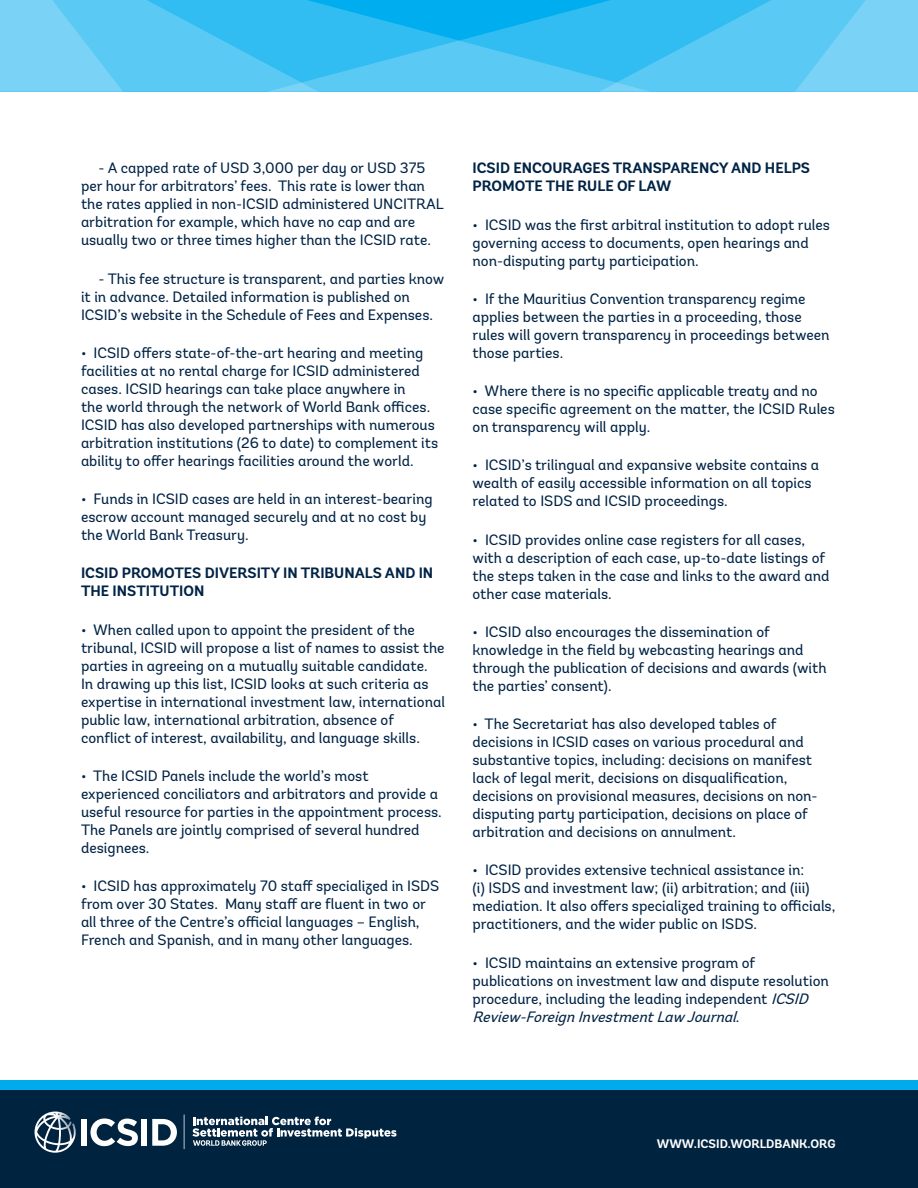
<style>
.page{position:relative;width:918px;height:1188px;background:#fff}
.page>*{position:absolute;margin:0;border:0;box-sizing:border-box;transform-origin:0 0}
.t1{font:15px/18px "Andes";color:#002345}
.t2{font:700 15px/18px "Andes";color:#002345}
.t3{font:700 12.3px "Andes";color:#fff}
.s1{font-style:italic}
</style>
<div class="page">
<svg style="left:319px;top:0;width:280px;height:92px;background:#34bdf1"></svg>
<svg style="left:599px;top:0;width:319px;height:92px;background:#58c8f4"></svg>
<svg style="left:0;top:0;width:319px;height:92px;background:#58c8f4"></svg>
<div style="left:0;top:1085px;width:918px;height:103px;background:#002340"></div>
<svg style="left:184px;top:1114px;width:1px;height:35px"></svg>
<div style="left:81px;top:1119px;width:6px;height:27px;background:#fff"></div>
<svg style="left:90px;top:1118px;width:48px;height:28px"></svg>
<div style="left:141px;top:1119px;width:6px;height:27px;background:#fff"></div>
<svg style="left:152px;top:1119px;width:25px;height:27px"></svg>
<svg style="left:192px;top:1117px;width:205px;height:29px"></svg>
<svg style="left:35px;top:1112px;width:41px;height:41px"></svg>
<div style="left:0;top:1080px;width:918px;height:9px;background:#00abec"></div>
<h2 class="t1" style="left:81px;top:159px;width:364px;text-indent:18px">- A capped rate of USD 3,000 per day or USD 375 per hour for arbitrators’ fees. This rate is lower than the rates applied in non-ICSID administered UNCITRAL arbitration for example, which have no cap and are usually two or three times higher than the ICSID rate.</h2>
<h2 class="t1" style="left:81px;top:269px;width:365px;text-indent:18px">- This fee structure is transparent, and parties know it in advance. Detailed information is published on<br>ICSID’s website in the Schedule of Fees and Expenses.</h2>
<h2 class="t1" style="left:81px;top:344px;width:359px">• ICSID offers state-of-the-art hearing and meeting facilities at no rental charge for ICSID administered cases. ICSID hearings can take place anywhere in<br>the world through the network of World Bank offices.<br>ICSID has also developed partnerships with numerous arbitration institutions (26 to date) to complement its ability to offer hearings facilities around the world.</h2>
<h2 class="t1" style="left:81px;top:490px;width:353px">• Funds in ICSID cases are held in an interest-bearing escrow account managed securely and at no cost by the World Bank Treasury.</h2>
<h2 class="t2" style="left:81px;top:565px;width:354px">ICSID PROMOTES DIVERSITY IN TRIBUNALS AND IN<br>THE INSTITUTION</h2>
<h2 class="t1" style="left:81px;top:620px;width:365px">• When called upon to appoint the president of the tribunal, ICSID will propose a list of names to assist the parties in agreeing on a mutually suitable candidate.<br>In drawing up this list, ICSID looks at such criteria as expertise in international investment law, international public law, international arbitration, absence of conflict of interest, availability, and language skills.</h2>
<h2 class="t1" style="left:81px;top:767px;width:362px">• The ICSID Panels include the world’s most experienced conciliators and arbitrators and provide a useful resource for parties in the appointment process.<br>The Panels are jointly comprised of several hundred designees.</h2>
<h2 class="t1" style="left:81px;top:877px;width:360px">• ICSID has approximately 70 staff specialized in ISDS from over 30 States. Many staff are fluent in two or all three of the Centre’s official languages – English, French and Spanish, and in many other languages.</h2>
<h2 class="t2" style="left:472px;top:160px;width:339px">ICSID ENCOURAGES TRANSPARENCY AND HELPS<br>PROMOTE THE RULE OF LAW</h2>
<h2 class="t1" style="left:472px;top:215px;width:359px">• ICSID was the first arbitral institution to adopt rules governing access to documents, open hearings and non-disputing party participation.</h2>
<h2 class="t1" style="left:472px;top:290px;width:359px">• If the Mauritius Convention transparency regime applies between the parties in a proceeding, those rules will govern transparency in proceedings between those parties.</h2>
<h2 class="t1" style="left:472px;top:382px;width:364px">• Where there is no specific applicable treaty and no case specific agreement on the matter, the ICSID Rules on transparency will apply.</h2>
<h2 class="t1" style="left:472px;top:456px;width:348px">• ICSID’s trilingual and expansive website contains a wealth of easily accessible information on all topics related to ISDS and ICSID proceedings.</h2>
<h2 class="t1" style="left:472px;top:530px;width:358px">• ICSID provides online case registers for all cases, with a description of each case, up-to-date listings of the steps taken in the case and links to the award and other case materials.</h2>
<h2 class="t1" style="left:472px;top:623px;width:356px">• ICSID also encourages the dissemination of knowledge in the field by webcasting hearings and through the publication of decisions and awards (with the parties’ consent).</h2>
<h2 class="t1" style="left:472px;top:715px;width:347px">• The Secretariat has also developed tables of decisions in ICSID cases on various procedural and substantive topics, including: decisions on manifest lack of legal merit, decisions on disqualification, decisions on provisional measures, decisions on non&shy;disputing party participation, decisions on place of arbitration and decisions on annulment.</h2>
<h2 class="t1" style="left:472px;top:861px;width:364px">• ICSID provides extensive technical assistance in:<br>(i) ISDS and investment law; (ii) arbitration; and (iii) mediation. It also offers specialized training to officials, practitioners, and the wider public on ISDS.</h2>
<h2 class="t1" style="left:472px;top:953px;width:358px">• ICSID maintains an extensive program of publications on investment law and dispute resolution procedure, including the leading independent <span class="s1">ICSID Review-ForeignInvestmentLaw Journal</span>.</h2>
<p class="t3" style="left:657px;top:1136px;width:180px">WWW.ICSID.WORLDBANK.ORG</p>
</div>
